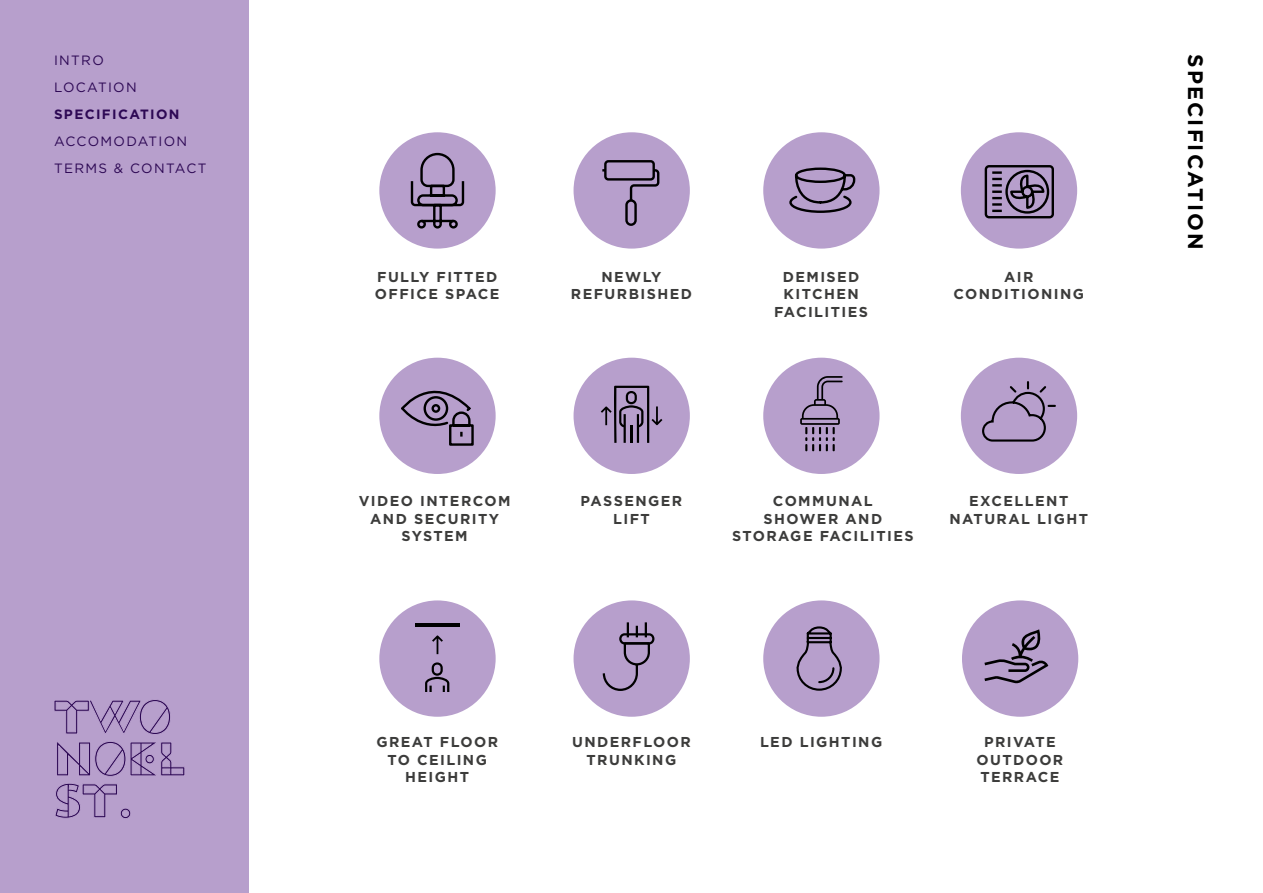
<style>
.page{position:relative;width:1263px;height:893px;background:#fff}
.page>*{position:absolute;margin:0;border:0;box-sizing:border-box;transform-origin:0 0}
.t1{font:700 21px "Gotham";letter-spacing:.1em;color:#000}
.t2{font:700 14.4px/17.5px "Gotham";letter-spacing:.1em;color:#3c3c3b;text-align:center}
.t3{font:13.5px/27px "Gotham";letter-spacing:.1em;color:#2d0854}
.t4{font:700 13.5px "Gotham";letter-spacing:.1em;color:#2d0854}
</style>
<div class="page">
<div style="left:0;top:0;width:249px;height:893px;background:#b79fcc"></div>
<svg style="left:54px;top:700px;width:131px;height:76px"></svg>
<svg style="left:55px;top:783px;width:76px;height:36px"></svg>
<div style="left:379px;top:358px;width:117px;height:116px;background:#b79fcc;border-radius:50%"></div>
<div style="left:379px;top:132px;width:117px;height:117px;background:#b79fcc;border-radius:50%"></div>
<div style="left:379px;top:600px;width:117px;height:117px;background:#b79fcc;border-radius:50%"></div>
<div style="left:573px;top:358px;width:117px;height:116px;background:#b79fcc;border-radius:50%"></div>
<div style="left:573px;top:132px;width:117px;height:117px;background:#b79fcc;border-radius:50%"></div>
<div style="left:573px;top:600px;width:117px;height:117px;background:#b79fcc;border-radius:50%"></div>
<div style="left:961px;top:358px;width:116px;height:116px;background:#b79fcc;border-radius:50%"></div>
<div style="left:961px;top:132px;width:116px;height:117px;background:#b79fcc;border-radius:50%"></div>
<div style="left:763px;top:358px;width:116px;height:116px;background:#b79fcc;border-radius:50%"></div>
<div style="left:763px;top:132px;width:116px;height:117px;background:#b79fcc;border-radius:50%"></div>
<div style="left:763px;top:600px;width:116px;height:117px;background:#b79fcc;border-radius:50%"></div>
<div style="left:962px;top:600px;width:116px;height:117px;background:#b79fcc;border-radius:50%"></div>
<svg style="left:800px;top:376px;width:43px;height:75px"></svg>
<svg style="left:602px;top:160px;width:58px;height:66px"></svg>
<svg style="left:982px;top:381px;width:74px;height:61px"></svg>
<svg style="left:796px;top:626px;width:46px;height:65px"></svg>
<svg style="left:601px;top:386px;width:61px;height:57px"></svg>
<svg style="left:425px;top:662px;width:24px;height:30px"></svg>
<hr style="left:415px;top:624px;width:45px;height:3px;background:#000">
<svg style="left:432px;top:635px;width:11px;height:19px"></svg>
<svg style="left:401px;top:371px;width:74px;height:75px"></svg>
<div style="left:619px;top:633px;width:35px;height:11px;border:2px solid #000;border-radius:4px"></div>
<svg style="left:602px;top:622px;width:49px;height:69px"></svg>
<svg style="left:410px;top:152px;width:55px;height:77px"></svg>
<svg style="left:984px;top:165px;width:70px;height:54px"></svg>
<svg style="left:789px;top:167px;width:67px;height:46px"></svg>
<svg style="left:984px;top:629px;width:64px;height:54px"></svg>
<p class="t3" style="left:54px;top:47px;width:84px">INTRO<br>LOCATION</p>
<p class="t4" style="left:54px;top:106px;width:127px">SPECIFICATION</p>
<p class="t3" style="left:54px;top:128px;width:154px">ACCOMODATION<br>TERMS &amp; CONTACT</p>
<p class="t2" style="left:375px;top:268px;width:126px;text-align:left">FULLY FITTED<br>OFFICE SPACE</p>
<p class="t2" style="left:571px;top:268px;width:122px">NEWLY<br>REFURBISHED</p>
<p class="t2" style="left:774px;top:268px;width:95px">DEMISED<br>KITCHEN<br>FACILITIES</p>
<p class="t2" style="left:953px;top:268px;width:132px">AIR<br>CONDITIONING</p>
<p class="t2" style="left:359px;top:492px;width:153px">VIDEO INTERCOM<br>AND SECURITY<br>SYSTEM</p>
<p class="t2" style="left:581px;top:492px;width:103px">PASSENGER<br>LIFT</p>
<p class="t2" style="left:732px;top:492px;width:183px">COMMUNAL<br>SHOWER AND<br>STORAGE FACILITIES</p>
<p class="t2" style="left:949px;top:492px;width:140px">EXCELLENT<br>NATURAL LIGHT</p>
<p class="t2" style="left:376px;top:733px;width:123px">GREAT FLOOR<br>TO CEILING<br>HEIGHT</p>
<p class="t2" style="left:572px;top:733px;width:120px">UNDERFLOOR<br>TRUNKING</p>
<p class="t2" style="left:760px;top:733px;width:124px">LED LIGHTING</p>
<p class="t2" style="left:976px;top:733px;width:88px">PRIVATE<br>OUTDOOR<br>TERRACE</p>
<h1 class="t1" style="left:1209px;top:54px;width:197px;rotate:90deg">SPECIFICATION</h1>
</div>
